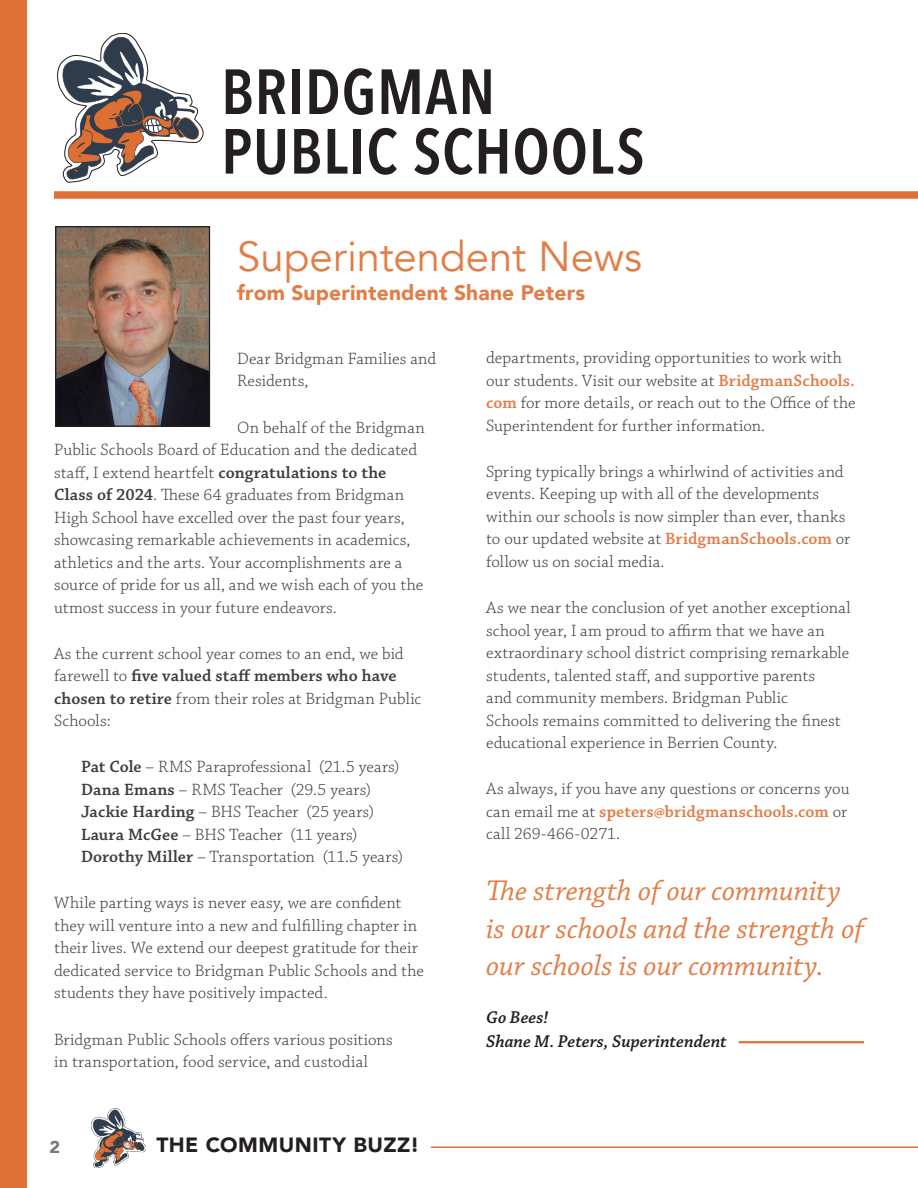
<style>
.page{position:relative;width:918px;height:1188px;background:#fff}
.page>*{position:absolute;margin:0;border:0;box-sizing:border-box;transform-origin:0 0}
.t1{font:600 63px/59.6px "Avenir Next Condensed";letter-spacing:.015em;color:#231f20}
.t2{font:42px "Avenir";color:#e27d46}
.t3{font:italic 30px/37.5px "Chaparral Pro";color:#e27d46}
.t4{font:900 21px "Avenir";letter-spacing:.01em;color:#e27d46}
.t5{font:900 20.55px "Avenir";letter-spacing:.025em;color:#231f20}
.t6{font:italic 600 18px/24px "Chaparral Pro";color:#231f20}
.t7{font:300 17.25px/22.5px "Chaparral Pro";letter-spacing:.005em;color:#3e3e3f}
.t8{font:900 17.1px "Avenir";color:#76787b;scale:1.05 1}
.s1{font-weight:600}
.s2{font-weight:600;color:#e27d46}
</style>
<div class="page">
<svg style="left:57px;top:33px;width:146px;height:150px"></svg>
<div style="left:54px;top:191px;width:864px;height:8px;background:#df7036"></div>
<hr style="left:431px;top:1146px;width:487px;height:2px;background:#df7036">
<img style="left:91px;top:1108px;width:55px;height:59px">
<div style="left:0;top:0;width:26px;height:1188px;background:#df7036"></div>
<img style="left:57px;top:228px;width:151px;height:197px">
<div style="left:55px;top:226px;width:155px;height:201px;border:1px solid #231f20"></div>
<hr style="left:739px;top:1041px;width:125px;height:2px;background:#df7036">
<h1 class="t1" style="left:221px;top:60px;width:425px">BRIDGMAN<br>PUBLIC SCHOOLS</h1>
<p class="t2" style="left:237px;top:232px;width:406px">Superintendent News</p>
<p class="t4" style="left:237px;top:274px;width:350px">from Superintendent Shane Peters</p>
<p class="t7" style="left:237px;top:348px;width:201px">Dear Bridgman Families and<br>Residents,</p>
<p class="t7" style="left:54px;top:417px;width:372px;text-indent:183px">On behalf of the Bridgman Public Schools Board of Education and the dedicated staff, I extend heartfelt <span class="s1">congratulations to the Class of 2024</span>. These 64 graduates from Bridgman High School have excelled over the past four years, showcasing remarkable achievements in academics, athletics and the arts. Your accomplishments are a source of pride for us all, and we wish each of you the utmost success in your future endeavors.</p>
<p class="t7" style="left:54px;top:643px;width:369px">As the current school year comes to an end, we bid farewell to <span class="s1">five valued staff members who have chosen to retire</span> from their roles at Bridgman Public Schools:</p>
<p class="t7" style="left:81px;top:756px;width:324px"><span class="s1">Pat Cole</span> – RMS Paraprofessional (21.5 years)<br><span class="s1">Dana Emans</span> – RMS Teacher (29.5 years)<br><span class="s1">Jackie Harding</span> – BHS Teacher (25 years)<br><span class="s1">Laura McGee</span> – BHS Teacher (11 years)<br><span class="s1">Dorothy Miller</span> – Transportation (11.5 years)</p>
<p class="t7" style="left:54px;top:892px;width:372px">While parting ways is never easy, we are confident they will venture into a new and fulfilling chapter in their lives. We extend our deepest gratitude for their dedicated service to Bridgman Public Schools and the students they have positively impacted.</p>
<p class="t7" style="left:54px;top:1029px;width:340px">Bridgman Public Schools offers various positions in transportation, food service, and custodial</p>
<p class="t8" style="left:50px;top:1132px;width:12px">2</p>
<p class="t5" style="left:156px;top:1127px;width:265px">THE COMMUNITY BUZZ!</p>
<p class="t7" style="left:486px;top:347px;width:371px">departments, providing opportunities to work with our students. Visit our website at <span class="s2">BridgmanSchools. com</span> for more details, or reach out to the Office of the Superintendent for further information.</p>
<p class="t7" style="left:486px;top:461px;width:366px">Spring typically brings a whirlwind of activities and events. Keeping up with all of the developments within our schools is now simpler than ever, thanks to our updated website at <span class="s2">BridgmanSchools.com</span> or follow us on social media.</p>
<p class="t7" style="left:486px;top:597px;width:366px">As we near the conclusion of yet another exceptional school year, I am proud to affirm that we have an extraordinary school district comprising remarkable students, talented staff, and supportive parents<br>and community members. Bridgman Public<br>Schools remains committed to delivering the finest educational experience in Berrien County.</p>
<p class="t7" style="left:486px;top:778px;width:365px">As always, if you have any questions or concerns you can email me at <span class="s2">speters@bridgmanschools.com</span> or call 269-466-0271.</p>
<p class="t3" style="left:486px;top:873px;width:379px">The strength of our community is our schools and the strength of our schools is our community.</p>
<p class="t6" style="left:486px;top:1006px;width:242px">Go Bees!<br>Shane M. Peters, Superintendent</p>
</div>
